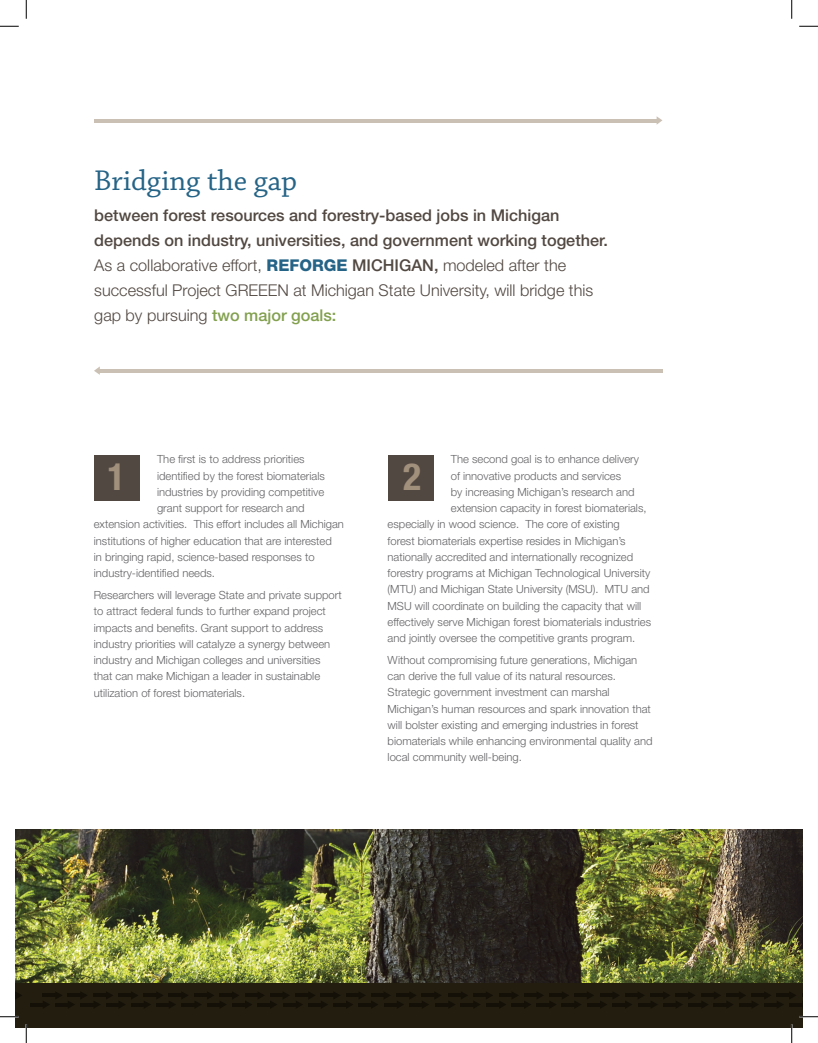
<style>
.page{position:relative;width:818px;height:1043px;background:#fff}
.page>*{position:absolute;margin:0;border:0;box-sizing:border-box;transform-origin:0 0}
.t1{font:700 condensed 37.5px "Helvetica Neue LT Std";color:#a1907b}
.t2{font:30px "Chaparral Pro";color:#266487}
.t3{font:500 16.25px/25px "Helvetica Neue LT Std";color:#524842}
.t4{font:300 11.25px/16.2px "Helvetica Neue LT Std";color:#636366}
.s1{font-weight:300}
.s2{font-weight:800;color:#266487}
.s3{color:#82a04e}
</style>
<div class="page">
<img style="left:15px;top:829px;width:787px;height:154px">
<div style="left:15px;top:983px;width:11px;height:45px;background:#221d0f"></div>
<svg style="left:15px;top:992px;width:7px;height:7px"></svg>
<div style="left:26px;top:983px;width:776px;height:45px;background:#221d0f"></div>
<svg style="left:30px;top:1003px;width:13px;height:3px"></svg>
<svg style="left:43px;top:992px;width:95px;height:16px"></svg>
<hr style="left:118px;top:993px;width:14px;height:4px;background:#151007">
<svg style="left:131px;top:1002px;width:13px;height:4px"></svg>
<svg style="left:144px;top:992px;width:95px;height:16px"></svg>
<hr style="left:219px;top:993px;width:14px;height:4px;background:#151007">
<svg style="left:232px;top:1002px;width:13px;height:4px"></svg>
<svg style="left:245px;top:992px;width:45px;height:16px"></svg>
<hr style="left:270px;top:993px;width:13px;height:4px;background:#151007">
<svg style="left:283px;top:1002px;width:13px;height:4px"></svg>
<hr style="left:295px;top:993px;width:14px;height:4px;background:#151007">
<svg style="left:296px;top:992px;width:95px;height:16px"></svg>
<hr style="left:371px;top:993px;width:13px;height:4px;background:#151007">
<svg style="left:384px;top:1002px;width:13px;height:4px"></svg>
<svg style="left:397px;top:992px;width:19px;height:16px"></svg>
<hr style="left:396px;top:993px;width:14px;height:4px;background:#151007">
<svg style="left:409px;top:1002px;width:13px;height:4px"></svg>
<svg style="left:422px;top:992px;width:19px;height:16px"></svg>
<hr style="left:421px;top:993px;width:14px;height:4px;background:#151007">
<svg style="left:448px;top:1001px;width:7px;height:7px"></svg>
<svg style="left:435px;top:1002px;width:14px;height:4px"></svg>
<hr style="left:448px;top:993px;width:13px;height:4px;background:#151007">
<svg style="left:461px;top:992px;width:19px;height:16px"></svg>
<svg style="left:460px;top:1002px;width:14px;height:4px"></svg>
<svg style="left:486px;top:992px;width:6px;height:7px"></svg>
<hr style="left:473px;top:993px;width:13px;height:4px;background:#151007">
<svg style="left:486px;top:1003px;width:13px;height:3px"></svg>
<svg style="left:499px;top:992px;width:95px;height:16px"></svg>
<hr style="left:574px;top:993px;width:13px;height:4px;background:#151007">
<svg style="left:587px;top:1002px;width:13px;height:4px"></svg>
<svg style="left:600px;top:992px;width:95px;height:16px"></svg>
<hr style="left:675px;top:993px;width:13px;height:4px;background:#151007">
<svg style="left:688px;top:1002px;width:13px;height:4px"></svg>
<svg style="left:701px;top:992px;width:95px;height:16px"></svg>
<hr style="left:776px;top:993px;width:13px;height:4px;background:#151007">
<svg style="left:789px;top:1002px;width:13px;height:4px"></svg>
<svg style="left:802px;top:993px;width:1px;height:15px"></svg>
<svg style="left:94px;top:366px;width:6px;height:9px"></svg>
<hr style="left:99px;top:369px;width:563px;height:3px;background:#cbc0b4">
<svg style="left:656px;top:116px;width:6px;height:9px"></svg>
<hr style="left:94px;top:119px;width:563px;height:3px;background:#cbc0b4">
<div style="left:95px;top:455px;width:45px;height:46px;background:#524842"></div>
<div style="left:388px;top:455px;width:46px;height:46px;background:#524842"></div>
<svg style="left:0;top:25px;width:19px;height:2px"></svg>
<svg style="left:799px;top:25px;width:19px;height:2px"></svg>
<svg style="left:0;top:1015px;width:19px;height:2px"></svg>
<svg style="left:799px;top:1015px;width:19px;height:2px"></svg>
<svg style="left:25px;top:0;width:2px;height:19px"></svg>
<svg style="left:25px;top:1024px;width:2px;height:18px"></svg>
<svg style="left:791px;top:0;width:1px;height:19px"></svg>
<svg style="left:790px;top:1024px;width:2px;height:18px"></svg>
<h2 class="t2" style="left:94px;top:164px;width:204px">Bridging the gap</h2>
<p class="t3" style="left:94px;top:202px;width:515px">between forest resources and forestry-based jobs in Michigan depends on industry, universities, and government working together.<br><span class="s1">As a collaborative effort,</span> <span class="s2">REFORGE</span> MICHIGAN, <span class="s1">modeled after the successful Project GREEEN at Michigan State University, will bridge this gap by pursuing</span> <span class="s3">two major goals:</span></p>
<p class="t4" style="left:451px;top:451px;width:189px">The second goal is to enhance delivery</p>
<p class="t4" style="left:451px;top:467px;width:172px">of innovative products and services</p>
<p class="t4" style="left:451px;top:483px;width:185px">by increasing Michigan’s research and</p>
<p class="t4" style="left:451px;top:499px;width:197px">extension capacity in forest biomaterials,</p>
<p class="t4" style="left:387px;top:516px;width:234px">especially in wood science. The core of existing</p>
<p class="t4" style="left:387px;top:532px;width:239px">forest biomaterials expertise resides in Michigan’s</p>
<p class="t4" style="left:387px;top:548px;width:247px">nationally accredited and internationally recognized</p>
<p class="t4" style="left:387px;top:564px;width:264px">forestry programs at Michigan Technological University</p>
<p class="t4" style="left:387px;top:581px;width:263px">(MTU) and Michigan State University (MSU). MTU and</p>
<p class="t4" style="left:387px;top:597px;width:255px">MSU will coordinate on building the capacity that will</p>
<p class="t4" style="left:387px;top:613px;width:265px">effectively serve Michigan forest biomaterials industries</p>
<p class="t4" style="left:387px;top:629px;width:249px">and jointly oversee the competitive grants program.</p>
<p class="t4" style="left:387px;top:651px;width:266px">Without compromising future generations, Michigan can derive the full value of its natural resources.<br>Strategic government investment can marshal Michigan’s human resources and spark innovation that will bolster existing and emerging industries in forest biomaterials while enhancing environmental quality and local community well-being.</p>
<p class="t4" style="left:157px;top:451px;width:149px">The first is to address priorities</p>
<p class="t4" style="left:157px;top:467px;width:169px">identified by the forest biomaterials</p>
<p class="t4" style="left:157px;top:483px;width:169px">industries by providing competitive</p>
<p class="t4" style="left:157px;top:500px;width:149px">grant support for research and</p>
<p class="t4" style="left:94px;top:516px;width:252px">extension activities. This effort includes all Michigan</p>
<p class="t4" style="left:94px;top:532px;width:239px">institutions of higher education that are interested</p>
<p class="t4" style="left:94px;top:548px;width:222px">in bringing rapid, science-based responses to</p>
<p class="t4" style="left:94px;top:564px;width:123px">industry-identified needs.</p>
<p class="t4" style="left:94px;top:586px;width:249px">Researchers will leverage State and private support to attract federal funds to further expand project impacts and benefits. Grant support to address industry priorities will catalyze a synergy between industry and Michigan colleges and universities that can make Michigan a leader in sustainable utilization of forest biomaterials.</p>
<h1 class="t1" style="left:107px;top:454px;width:20px">1</h1>
<h1 class="t1" style="left:403px;top:454px;width:19px">2</h1>
</div>
